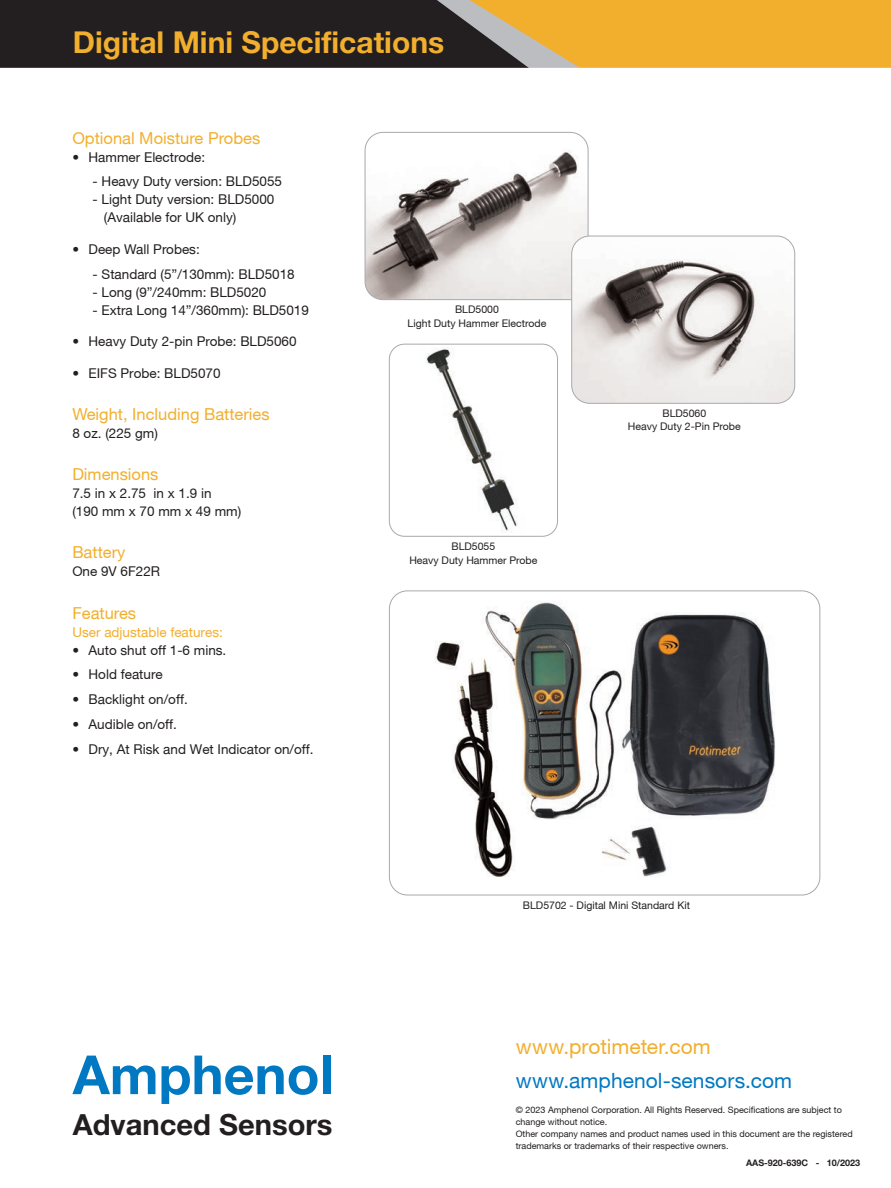
<style>
.page{position:relative;width:891px;height:1188px;background:#fff}
.page>*{position:absolute;margin:0;border:0;box-sizing:border-box;transform-origin:0 0}
.t1{font:700 54px "Helvetica Neue LT Std";color:#0079c2}
.t2{font:700 30px "Helvetica Neue";color:#f2af2e}
.t3{font:700 29.1px "Helvetica Neue LT Std";color:#231f20}
.t4{font:21px "Helvetica Neue";letter-spacing:.005em;color:#0079c2}
.t5{font:21px "Helvetica Neue";color:#f2af2e}
.t6{font:16.5px "Helvetica Neue";color:#f2af2e}
.t7{font:13.5px/18px "Helvetica Neue";color:#231f20}
.t8{font:13.5px "Helvetica Neue";color:#f2af2e}
.t9{font:10.5px/13.5px "Helvetica Neue";color:#231f20;text-align:center}
.t10{font:9px/12px "Helvetica Neue";color:#231f20}
.t11{font:700 9px "Helvetica Neue";color:#231f20}
</style>
<div class="page">
<img style="left:365px;top:132px;width:223px;height:168px">
<div style="left:365px;top:132px;width:223px;height:168px;border:1px solid #a8a9ad;border-radius:18px"></div>
<img style="left:572px;top:236px;width:223px;height:166px">
<div style="left:571px;top:236px;width:224px;height:168px;border:1px solid #a8a9ad;border-radius:18px"></div>
<img style="left:435px;top:601px;width:340px;height:276px">
<div style="left:389px;top:591px;width:431px;height:304px;border:1px solid #a8a9ad;border-radius:18px"></div>
<img style="left:426px;top:348px;width:92px;height:185px">
<div style="left:389px;top:344px;width:169px;height:193px;border:1px solid #a8a9ad;border-radius:15px"></div>
<div style="left:0;top:0;width:891px;height:69px;background:#231f20"></div>
<svg style="left:437px;top:0;width:454px;height:68px;background:#d8a13a"></svg>
<hr style="left:0;top:68px;width:891px;height:2px;background:#fff">
<h2 class="t2" style="left:73px;top:23px;width:373px">Digital Mini Specifications</h2>
<p class="t6" style="left:72px;top:128px;width:189px">Optional Moisture Probes</p>
<p class="t7" style="left:72px;top:148px;width:134px">• Hammer Electrode:</p>
<p class="t7" style="left:93px;top:172px;width:191px">- Heavy Duty version: BLD5055</p>
<p class="t7" style="left:104px;top:190px;width:172px;text-indent:-11px">- Light Duty version: BLD5000 (Available for UK only)</p>
<p class="t7" style="left:72px;top:240px;width:129px">• Deep Wall Probes:</p>
<p class="t7" style="left:93px;top:265px;width:204px">- Standard (5”/130mm): BLD5018</p>
<p class="t7" style="left:93px;top:283px;width:175px">- Long (9”/240mm: BLD5020</p>
<p class="t7" style="left:93px;top:301px;width:218px">- Extra Long 14”/360mm): BLD5019</p>
<p class="t7" style="left:72px;top:332px;width:226px">• Heavy Duty 2-pin Probe: BLD5060</p>
<p class="t7" style="left:72px;top:364px;width:150px">• EIFS Probe: BLD5070</p>
<p class="t6" style="left:72px;top:404px;width:199px">Weight, Including Batteries</p>
<p class="t7" style="left:72px;top:424px;width:87px">8 oz. (225 gm)</p>
<p class="t6" style="left:72px;top:464px;width:88px">Dimensions</p>
<p class="t7" style="left:72px;top:484px;width:170px">7.5 in x 2.75 in x 1.9 in<br>(190 mm x 70 mm x 49 mm)</p>
<p class="t6" style="left:72px;top:543px;width:55px">Battery</p>
<p class="t7" style="left:72px;top:562px;width:89px">One 9V 6F22R</p>
<p class="t6" style="left:72px;top:603px;width:65px">Features</p>
<p class="t8" style="left:72px;top:624px;width:152px">User adjustable features:</p>
<p class="t7" style="left:72px;top:641px;width:156px">• Auto shut off 1-6 mins.</p>
<p class="t7" style="left:72px;top:665px;width:92px">• Hold feature</p>
<p class="t7" style="left:72px;top:690px;width:117px">• Backlight on/off.</p>
<p class="t7" style="left:72px;top:715px;width:106px">• Audible on/off.</p>
<p class="t7" style="left:72px;top:740px;width:243px">• Dry, At Risk and Wet Indicator on/off.</p>
<p class="t9" style="left:408px;top:303px;width:140px">BLD5000<br>Light Duty Hammer Electrode</p>
<p class="t9" style="left:409px;top:539px;width:130px">BLD5055<br>Heavy Duty Hammer Probe</p>
<p class="t9" style="left:628px;top:406px;width:114px">BLD5060<br>Heavy Duty 2-Pin Probe</p>
<h1 class="t1" style="left:73px;top:1041px;width:262px">Amphenol</h1>
<h3 class="t3" style="left:73px;top:1107px;width:261px">Advanced Sensors</h3>
<p class="t9" style="left:523px;top:899px;width:169px">BLD5702 - Digital Mini Standard Kit</p>
<h3 class="t5" style="left:516px;top:1034px;width:197px">www.protimeter.com</h3>
<h3 class="t4" style="left:516px;top:1068px;width:278px">www.amphenol-sensors.com</h3>
<p class="t10" style="left:516px;top:1104px;width:338px">© 2023 Amphenol Corporation. All Rights Reserved. Specifications are subject to change without notice.<br>Other company names and product names used in this document are the registered trademarks or trademarks of their respective owners.</p>
<p class="t11" style="left:746px;top:1157px;width:116px">AAS-920-639C - 10/2023</p>
</div>
